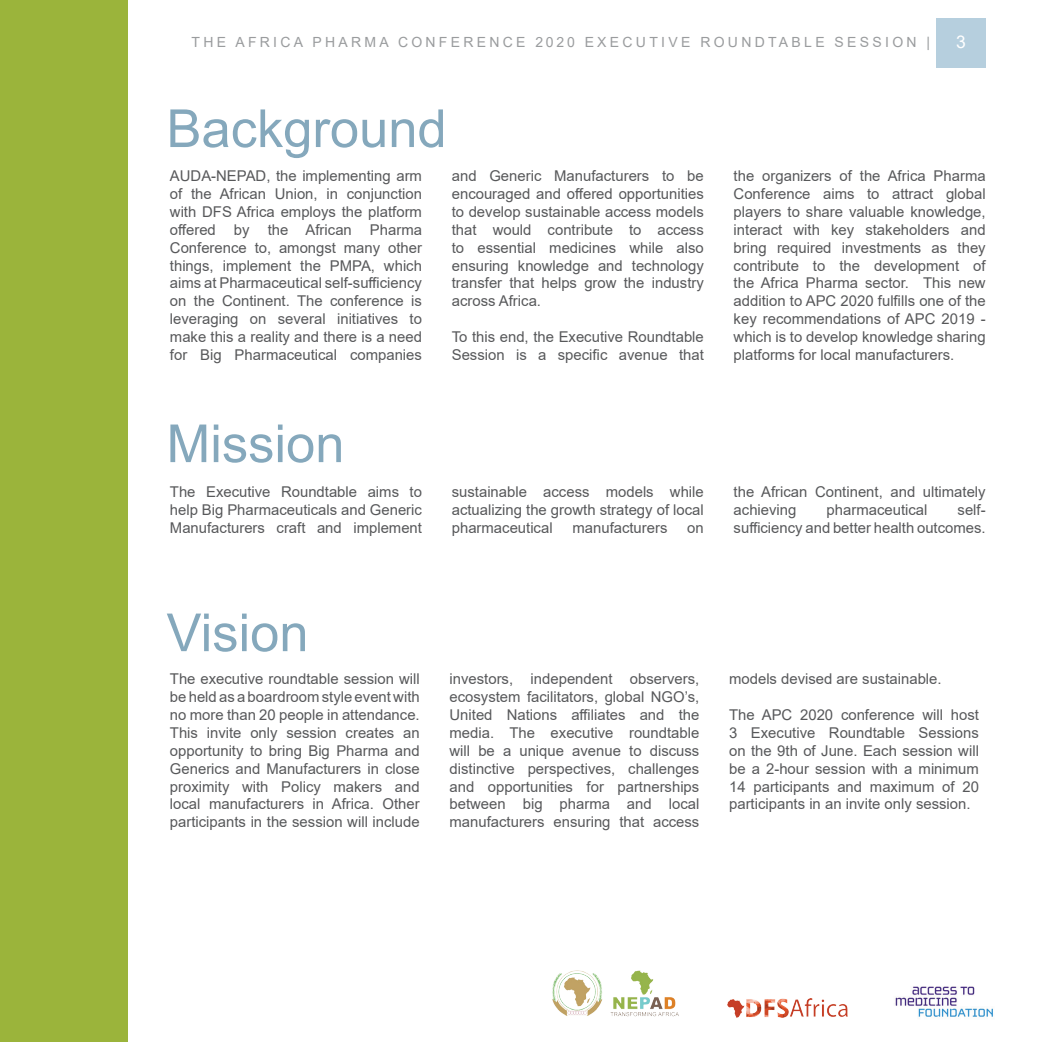
<style>
.page{position:relative;width:1042px;height:1042px;background:#fff}
.page>*{position:absolute;margin:0;border:0;box-sizing:border-box;transform-origin:0 0}
.t1{font:52.5px "Arial";color:#6793ac}
.t2{font:14.88px/17.8px "Arial";color:#57585a;text-align:justify}
.t3{font:14px "Arial";letter-spacing:.235em;color:#9a9c9e}
.s1{font-size:17.5px;color:#fff}
</style>
<div class="page">
<div style="left:936px;top:19px;width:50px;height:49px;background:#b6cfde"></div>
<img style="left:728px;top:998px;width:119px;height:19px">
<img style="left:552px;top:970px;width:127px;height:47px">
<img style="left:895px;top:986px;width:98px;height:31px">
<div style="left:0;top:0;width:128px;height:1042px;background:#9bb43b"></div>
<p class="t3" style="left:192px;top:33px;width:186px">The Af ri ca Pha rma</p>
<p class="t3" style="left:398px;top:33px;width:472px">Conf erence 2020 E xecuti ve Roundta bl e Sessi</p>
<p class="t3" style="left:892px;top:33px;width:75px">on | 3 <span class="s1">3</span></p>
<h1 class="t1" style="left:166px;top:92px;width:282px">Background</h1>
<p class="t2" style="left:170px;top:167px;width:254px">AUDA-NEPAD, the implementing arm of the African U nion, in conjunction with DFS Africa employs the platform offered by the African Pharma Conference to, amongst many other things, implement the PMPA, which aims at Pharmaceutical self-sufficiency on the Continent. The conference is leveraging on several initiatives to make this a reality and there is a need for Big Pharmaceutical companies</p>
<p class="t2" style="left:452px;top:167px;width:254px">and Generic Manufacturers to be encouraged and offered opportunities to develop sustainable access models that would contribute to access to essential medicines while also ensuring knowledge and technology transfer that helps grow the industry across Africa.</p>
<p class="t2" style="left:452px;top:328px;width:254px">To this end, the Executive Roundtable<br>Session is a specific avenue that</p>
<h1 class="t1" style="left:166px;top:407px;width:179px">Mission</h1>
<p class="t2" style="left:170px;top:483px;width:254px">The Executive Roundtable aims to help Big Pharmaceuticals and Generic Manufacturers craft and implement</p>
<p class="t2" style="left:452px;top:483px;width:254px">sustainable access models while actualizing the growth strategy of local pharmaceutical</p>
<p class="t2" style="left:572px;top:519px;width:97px">manufacturers</p>
<p class="t2" style="left:687px;top:519px;width:18px">on</p>
<p class="t2" style="left:733px;top:167px;width:254px">the organizers of the Africa Pharma Conference aims to attract global players to share valuable knowledge, interact with key stakeholders and bring required investments as they contribute to the development of the Africa Pharma sector. This new addition to APC 2020 fulfills one of the key recommendations of APC 2019 - which is to develop knowledge sharing platforms for local manufacturers.</p>
<p class="t2" style="left:733px;top:483px;width:254px">the African Continent, and ultimately achieving</p>
<p class="t2" style="left:733px;top:501px;width:254px;text-align:right">self-<br>sufficiency and better health outcomes.</p>
<p class="t2" style="left:826px;top:501px;width:102px">pharmaceutical</p>
<h1 class="t1" style="left:166px;top:596px;width:144px">Vision</h1>
<p class="t2" style="left:170px;top:670px;width:251px">The executive roundtable session will be held as a boardroom style event with no more than 20 people in attendance.<br>This invite only session creates an opportunity to bring Big Pharma and Generics and Manufacturers in close proximity with Policy makers and local manufacturers in Africa. Other participants in the session will include</p>
<p class="t2" style="left:449px;top:670px;width:251px">investors, independent observers, ecosystem facilitators, global NGO’s, U nited Nations affiliates and the media. The executive roundtable will be a unique avenue to discuss distinctive perspectives, challenges and opportunities for partnerships between big pharma and local manufacturers ensuring that access</p>
<p class="t2" style="left:729px;top:670px;width:214px">models devised are sustainable.</p>
<p class="t2" style="left:729px;top:706px;width:251px">The APC 2020 conference will host 3 Executive Roundtable Sessions on the 9th of June. Each session will be a 2-hour session with a minimum 14 participants and maximum of 20 participants in an invite only session.</p>
</div>
